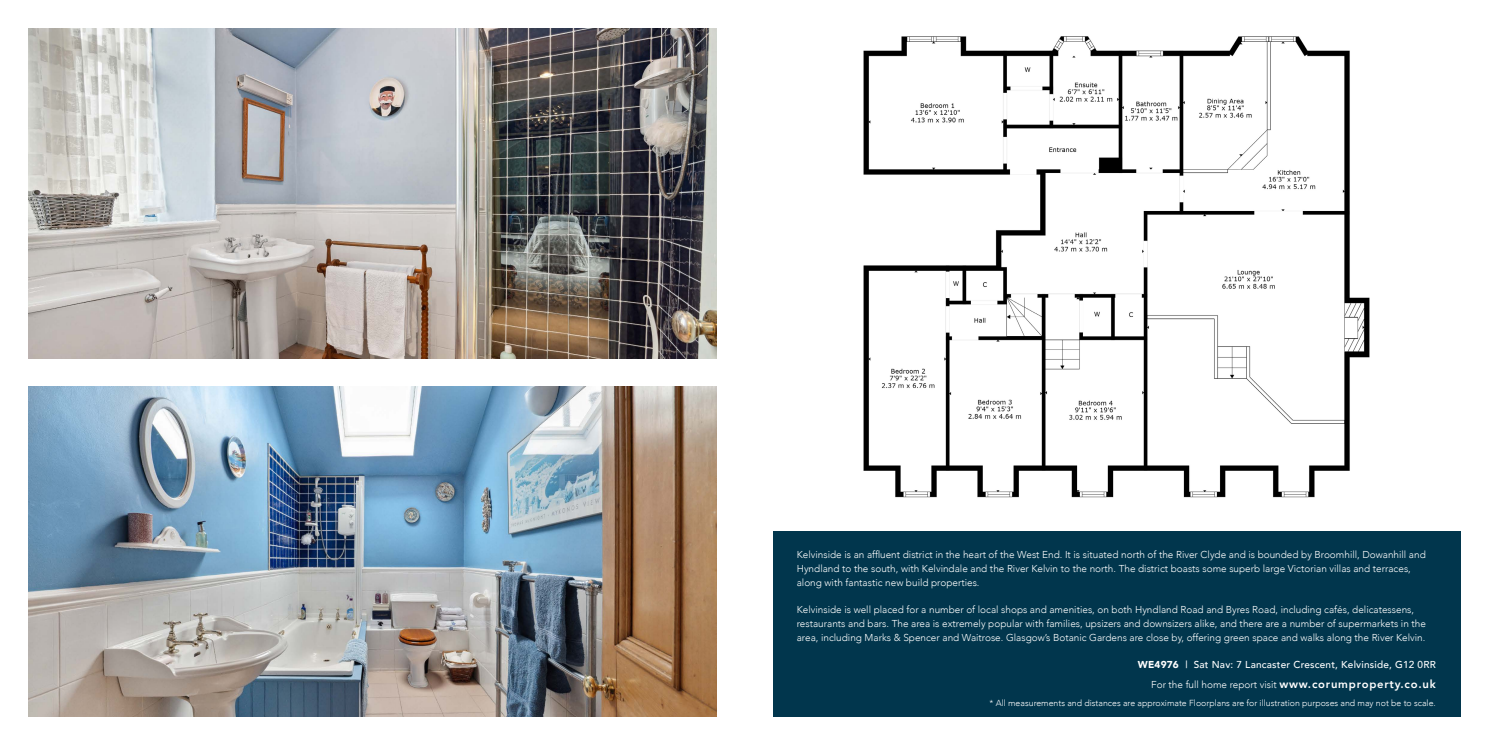
<style>
.page{position:relative;width:1489px;height:745px;background:#fff}
.page>*{position:absolute;margin:0;border:0;box-sizing:border-box;transform-origin:0 0}
.t1{font:300 10px/13.8px "Avenir";color:#fff}
.t2{font:500 10px/20px "Avenir";letter-spacing:.02em;color:#fff;text-align:right}
.t3{font:300 8.75px "Avenir";color:#fff}
.s1{font-weight:900}
.s2{font-weight:300}
.s3{font-weight:800;font-size:11.25px}
</style>
<div class="page">
<div style="left:772px;top:531px;width:688px;height:185px;background:#01364d"></div>
<img style="left:863px;top:36px;width:507px;height:462px">
<img style="left:28px;top:386px;width:688px;height:330px">
<img style="left:28px;top:28px;width:688px;height:330px">
<p class="t1" style="left:796px;top:547px;width:630px">Kelvinside is an affluent district in the heart of the West End. It is situated north of the River Clyde and is bounded by Broomhill, Dowanhill and<br>Hyndland to the south, with Kelvindale and the River Kelvin to the north. The district boasts some superb large Victorian villas and terraces, along with fantastic new build properties.</p>
<p class="t1" style="left:796px;top:602px;width:630px">Kelvinside is well placed for a number of local shops and amenities, on both Hyndland Road and Byres Road, including cafés, delicatessens, restaurants and bars. The area is extremely popular with families, upsizers and downsizers alike, and there are a number of supermarkets in the area, including Marks &amp; Spencer and Waitrose. Glasgow’s Botanic Gardens are close by, offering green space and walks along the River Kelvin.</p>
<p class="t2" style="left:1137px;top:653px;width:299px"><span class="s1">WE4976</span> | Sat Nav: 7 Lancaster Crescent, Kelvinside, G12 0RR<br><span class="s2">For the full home report visit</span> <span class="s3">www.corumproperty.co.uk</span></p>
<p class="t3" style="left:989px;top:697px;width:448px">* All measurements and distances are approximate Floorplans are for illustration purposes and may not be to scale.</p>
</div>
